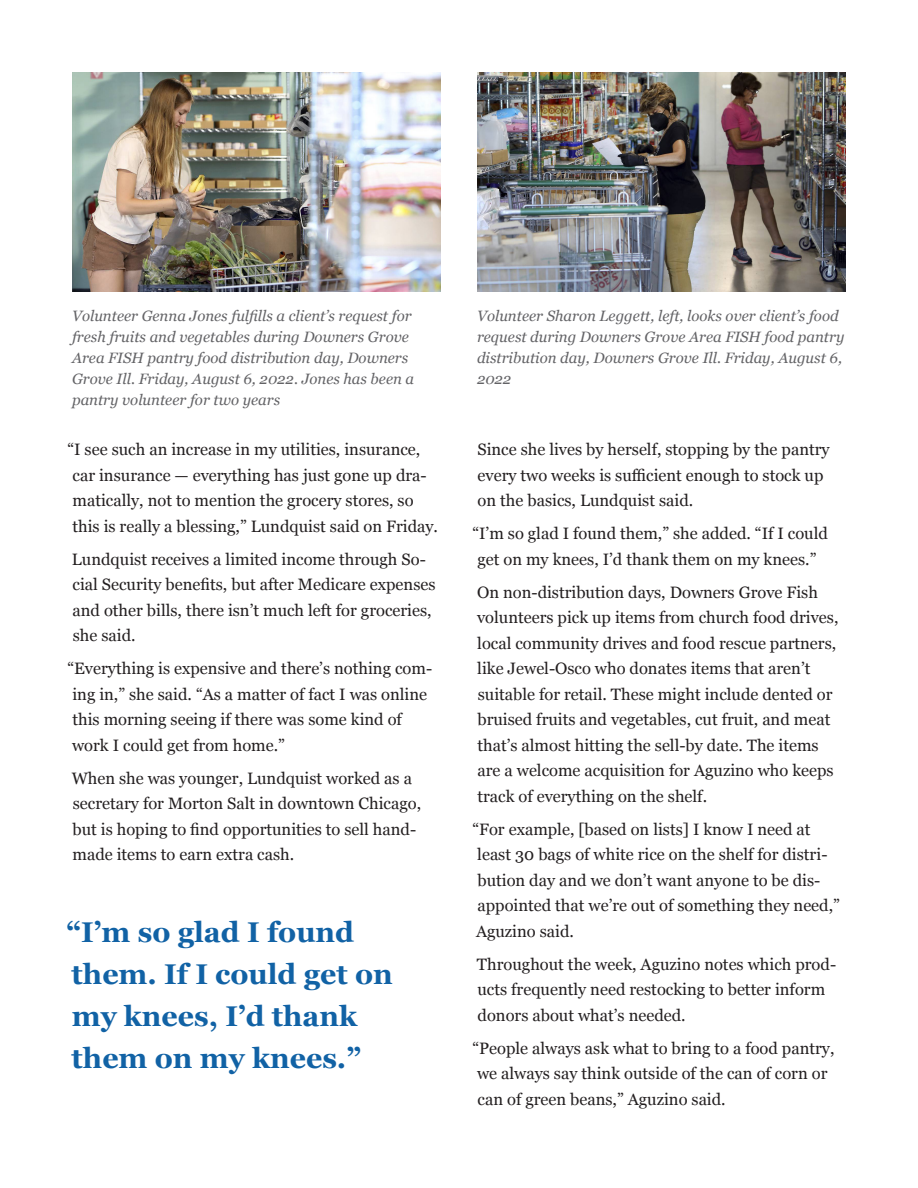
<style>
.page{position:relative;width:918px;height:1188px;background:#fff}
.page>*{position:absolute;margin:0;border:0;box-sizing:border-box;transform-origin:0 0}
.body{font:700 28.5px/42px "Georgia";color:#1162a5}
.body-2{font:16.5px/25.5px "Georgia";color:#231f20}
.t1{font:italic 15px/21px "Georgia";color:#636366}
</style>
<div class="page">
<img style="left:72px;top:73px;width:369px;height:218px">
<img style="left:477px;top:73px;width:369px;height:218px">
<p class="t1" style="left:72px;top:305px;width:344px">Volunteer Genna Jones fulfills a client’s request for fresh fruits and vegetables during Downers Grove Area FISH pantry food distribution day, Downers Grove Ill. Friday, August 6, 2022. Jones has been a pantry volunteer for two years</p>
<p class="t1" style="left:477px;top:305px;width:369px">Volunteer Sharon Leggett, left, looks over client’s food request during Downers Grove Area FISH food pantry distribution day, Downers Grove Ill. Friday, August 6, 2022</p>
<p class="body-2" style="left:72px;top:436px;width:367px;text-indent:-5px">“I see such an increase in my utilities, insurance, car insurance — everything has just gone up dra&shy;matically, not to mention the grocery stores, so this is really a blessing,” Lundquist said on Friday.</p>
<p class="body-2" style="left:72px;top:546px;width:365px">Lundquist receives a limited income through So&shy;cial Security benefits, but after Medicare expenses and other bills, there isn’t much left for groceries, she said.</p>
<p class="body-2" style="left:67px;top:655px;width:366px">“Everything is expensive and there’s nothing com&shy;ing in,” she said. “As a matter of fact I was online this morning seeing if there was some kind of work I could get from home.”</p>
<p class="body-2" style="left:72px;top:765px;width:351px">When she was younger, Lundquist worked as a secretary for Morton Salt in downtown Chicago, but is hoping to find opportunities to sell hand&shy;made items to earn extra cash.</p>
<p class="body" style="left:66px;top:910px;width:328px">“I’m so glad I found them. If I could get on my knees, I’d thank them on my knees.”</p>
<p class="body-2" style="left:477px;top:436px;width:354px">Since she lives by herself, stopping by the pantry every two weeks is sufficient enough to stock up on the basics, Lundquist said.</p>
<p class="body-2" style="left:472px;top:520px;width:357px;text-align:center">“I’m so glad I found them,” she added. “If I could get on my knees, I’d thank them on my knees.”</p>
<p class="body-2" style="left:477px;top:579px;width:363px">On non-distribution days, Downers Grove Fish volunteers pick up items from church food drives, local community drives and food rescue partners, like Jewel-Osco who donates items that aren’t suitable for retail. These might include dented or bruised fruits and vegetables, cut fruit, and meat that’s almost hitting the sell-by date. The items are a welcome acquisition for Aguzino who keeps track of everything on the shelf.</p>
<p class="body-2" style="left:472px;top:816px;width:369px">“For example, [based on lists] I know I need at least 30 bags of white rice on the shelf for distri&shy;bution day and we don’t want anyone to be dis&shy;appointed that we’re out of something they need,” Aguzino said.</p>
<p class="body-2" style="left:477px;top:951px;width:361px">Throughout the week, Aguzino notes which prod&shy;ucts frequently need restocking to better inform donors about what’s needed.</p>
<p class="body-2" style="left:472px;top:1035px;width:364px">“People always ask what to bring to a food pantry, we always say think outside of the can of corn or can of green beans,” Aguzino said.</p>
</div>
